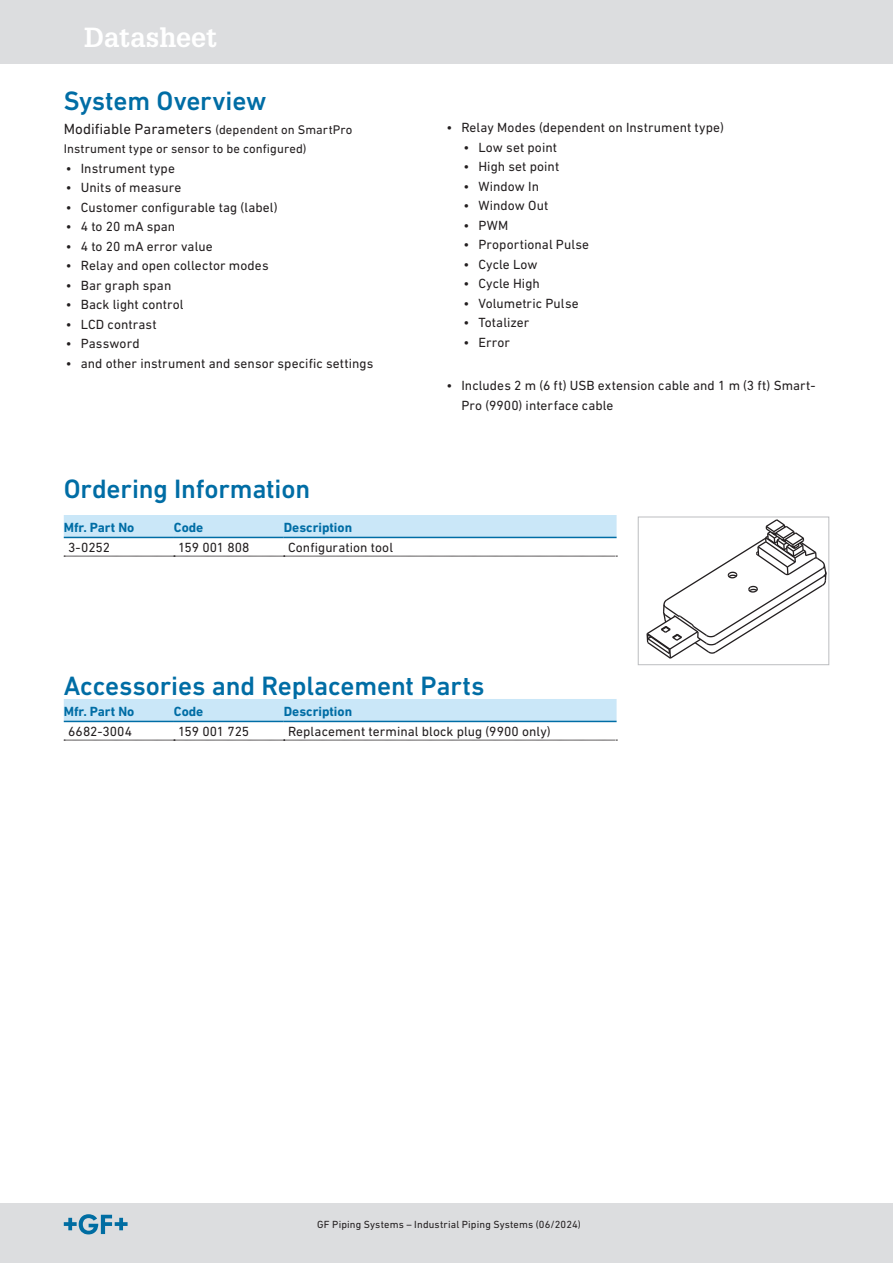
<style>
.page{position:relative;width:893px;height:1263px;background:#fff}
.page>*{position:absolute;margin:0;border:0;box-sizing:border-box;transform-origin:0 0}
.Überschrift_2_Kap_x{font:500 27px "DIN Next W1 G";letter-spacing:-.005em;color:#006da5}
.t1{font:700 27px "Glypha LT Pro";color:#fff}
.Grundtext{font:15px "DIN Next W1 G";color:#231f20}
.Tabelle_Text_links{font:13.5px/19.5px "DIN Next W1 G";letter-spacing:.005em;color:#231f20}
.Table-Head-Font-GF-Blue-9pt-bold{font:700 13.5px "DIN Next W1 G";color:#006da5}
.Grundtext-2{font:12.75px "DIN Next W1 G";letter-spacing:.01em;color:#231f20}
.t2{font:10.5px "DIN Next W1 G";letter-spacing:.015em;color:#231f20}
.s1{font-size:12.75px}
</style>
<div class="page">
<div style="left:0;top:1203px;width:893px;height:60px;background:#dcdddf"></div>
<svg style="left:64px;top:1214px;width:64px;height:20px"></svg>
<div style="left:0;top:0;width:893px;height:64px;background:#dcdddf"></div>
<div style="left:64px;top:515px;width:553px;height:22px;background:#cae7f8"></div>
<svg style="left:64px;top:556px;width:553px;height:1px"></svg>
<hr style="left:64px;top:537px;width:110px;height:1px;background:#006da5">
<hr style="left:174px;top:537px;width:110px;height:1px;background:#006da5">
<hr style="left:284px;top:537px;width:333px;height:1px;background:#006da5">
<div style="left:64px;top:699px;width:553px;height:22px;background:#cae7f8"></div>
<svg style="left:64px;top:740px;width:553px;height:1px"></svg>
<hr style="left:64px;top:721px;width:110px;height:1px;background:#006da5">
<hr style="left:174px;top:721px;width:110px;height:1px;background:#006da5">
<hr style="left:284px;top:721px;width:333px;height:1px;background:#006da5">
<svg style="left:646px;top:519px;width:181px;height:140px"></svg>
<div style="left:638px;top:517px;width:191px;height:148px;border:1px solid #bcbdc0"></div>
<h1 class="t1" style="left:84px;top:20px;width:134px">Datasheet</h1>
<p class="Überschrift_2_Kap_x" style="left:64px;top:85px;width:204px">System Overview</p>
<p class="Grundtext" style="left:64px;top:120px;width:290px">Modifiable Parameters <span class="s1">(dependent on SmartPro</span></p>
<p class="Grundtext-2" style="left:64px;top:141px;width:244px">Instrument type or sensor to be configured)</p>
<p class="Tabelle_Text_links" style="left:66px;top:158px;width:111px">• Instrument type</p>
<p class="Tabelle_Text_links" style="left:66px;top:178px;width:117px">• Units of measure</p>
<p class="Tabelle_Text_links" style="left:66px;top:197px;width:213px">• Customer configurable tag (label)</p>
<p class="Tabelle_Text_links" style="left:66px;top:217px;width:111px">• 4 to 20 mA span</p>
<p class="Tabelle_Text_links" style="left:66px;top:236px;width:148px">• 4 to 20 mA error value</p>
<p class="Tabelle_Text_links" style="left:66px;top:256px;width:204px">• Relay and open collector modes</p>
<p class="Tabelle_Text_links" style="left:66px;top:275px;width:107px">• Bar graph span</p>
<p class="Tabelle_Text_links" style="left:66px;top:295px;width:119px">• Back light control</p>
<p class="Tabelle_Text_links" style="left:66px;top:314px;width:92px">• LCD contrast</p>
<p class="Tabelle_Text_links" style="left:66px;top:334px;width:75px">• Password</p>
<p class="Tabelle_Text_links" style="left:66px;top:353px;width:309px">• and other instrument and sensor specific settings</p>
<p class="Überschrift_2_Kap_x" style="left:64px;top:473px;width:248px">Ordering Information</p>
<p class="Table-Head-Font-GF-Blue-9pt-bold" style="left:64px;top:520px;width:72px">Mfr. Part No</p>
<p class="Table-Head-Font-GF-Blue-9pt-bold" style="left:174px;top:520px;width:31px">Code</p>
<p class="Table-Head-Font-GF-Blue-9pt-bold" style="left:284px;top:520px;width:70px">Description</p>
<p class="Tabelle_Text_links" style="left:68px;top:537px;width:43px">3-0252</p>
<p class="Tabelle_Text_links" style="left:178px;top:537px;width:73px">159 001 808</p>
<p class="Tabelle_Text_links" style="left:288px;top:537px;width:107px">Configuration tool</p>
<p class="Tabelle_Text_links" style="left:446px;top:118px;width:279px">• Relay Modes (dependent on Instrument type)</p>
<p class="Tabelle_Text_links" style="left:463px;top:137px;width:95px">• Low set point</p>
<p class="Tabelle_Text_links" style="left:463px;top:157px;width:97px">• High set point</p>
<p class="Tabelle_Text_links" style="left:463px;top:176px;width:77px">• Window In</p>
<p class="Tabelle_Text_links" style="left:463px;top:196px;width:86px">• Window Out</p>
<p class="Tabelle_Text_links" style="left:463px;top:215px;width:46px">• PWM</p>
<p class="Tabelle_Text_links" style="left:463px;top:235px;width:127px">• Proportional Pulse</p>
<p class="Tabelle_Text_links" style="left:463px;top:254px;width:76px">• Cycle Low</p>
<p class="Tabelle_Text_links" style="left:463px;top:274px;width:78px">• Cycle High</p>
<p class="Tabelle_Text_links" style="left:463px;top:293px;width:117px">• Volumetric Pulse</p>
<p class="Tabelle_Text_links" style="left:463px;top:313px;width:67px">• Totalizer</p>
<p class="Tabelle_Text_links" style="left:463px;top:332px;width:48px">• Error</p>
<p class="Tabelle_Text_links" style="left:461px;top:376px;width:356px;text-indent:-15px">• Includes 2 m (6 ft) USB extension cable and 1 m (3 ft) Smart-<br>Pro (9900) interface cable</p>
<p class="Überschrift_2_Kap_x" style="left:64px;top:670px;width:422px">Accessories and Replacement Parts</p>
<p class="Table-Head-Font-GF-Blue-9pt-bold" style="left:64px;top:704px;width:72px">Mfr. Part No</p>
<p class="Table-Head-Font-GF-Blue-9pt-bold" style="left:174px;top:704px;width:31px">Code</p>
<p class="Table-Head-Font-GF-Blue-9pt-bold" style="left:284px;top:704px;width:70px">Description</p>
<p class="Tabelle_Text_links" style="left:68px;top:721px;width:66px">6682-3004</p>
<p class="Tabelle_Text_links" style="left:178px;top:721px;width:72px">159 001 725</p>
<p class="Tabelle_Text_links" style="left:288px;top:721px;width:264px">Replacement terminal block plug (9900 only)</p>
<p class="t2" style="left:317px;top:1219px;width:265px">GF Piping Systems – Industrial Piping Systems (06/2024)</p>
</div>
